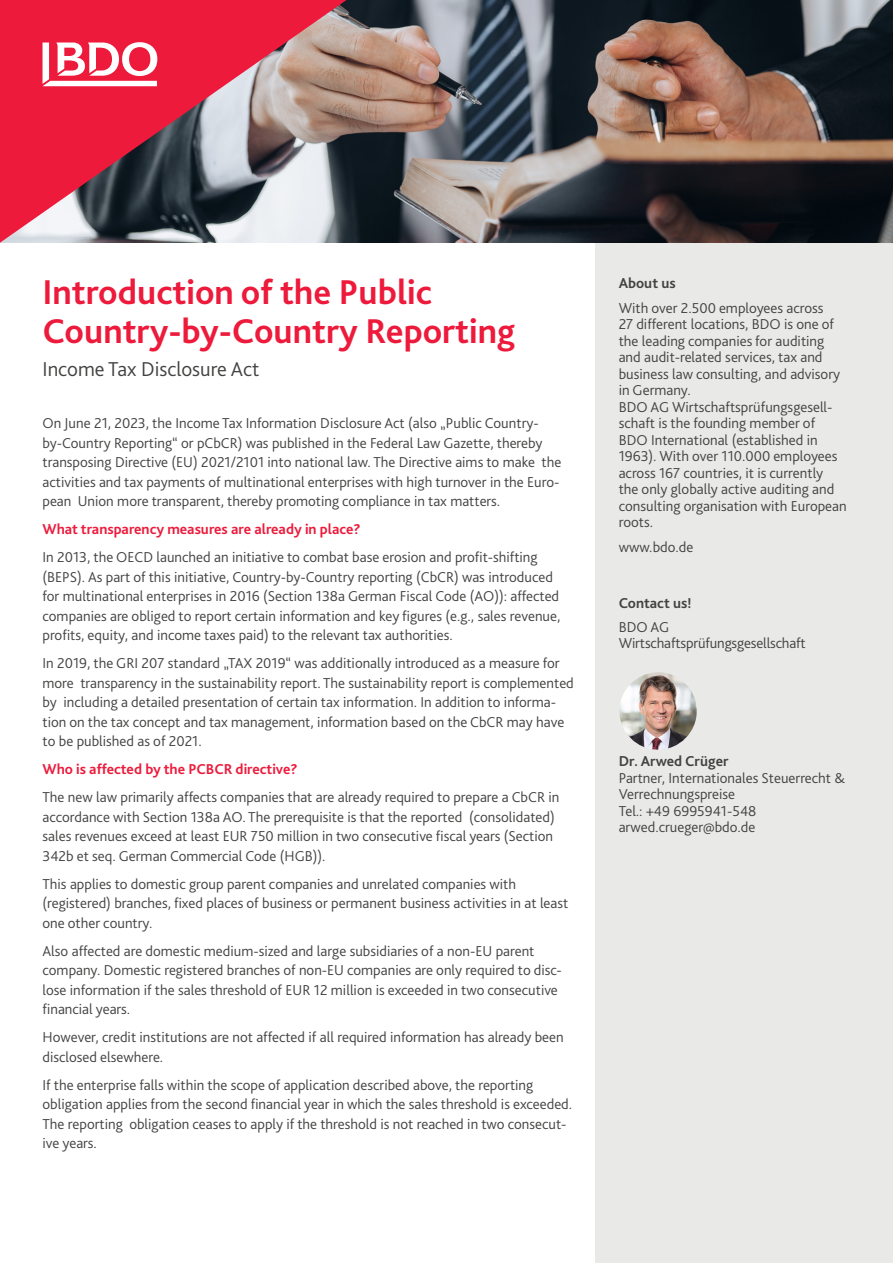
<style>
.page{position:relative;width:893px;height:1263px;background:#fff}
.page>*{position:absolute;margin:0;border:0;box-sizing:border-box;transform-origin:0 0}
.t1{font:700 36px/39px "Bliss Pro";color:#ed1a3b}
.t2{font:300 21px "Bliss Pro";color:#424241}
.t3{font:300 15px/19.5px "Bliss Pro";color:#424241}
.t4{font:700 15px "Bliss Pro";color:#ed1a3b}
.t5{font:700 15px "Bliss Pro";color:#424241}
</style>
<div class="page">
<div style="left:595px;top:242px;width:298px;height:1021px;background:#e9e9e8"></div>
<img style="left:346px;top:0;width:547px;height:242px">
<img style="left:619px;top:672px;width:78px;height:78px;border-radius:39px">
<svg style="left:0;top:0;width:346px;height:243px;background:#ba5768"></svg>
<svg style="left:43px;top:42px;width:114px;height:44px"></svg>
<h1 class="t1" style="left:43px;top:271px;width:474px">Introduction of the Public<br>Country-by-Country Reporting</h1>
<h2 class="t2" style="left:43px;top:356px;width:218px">Income Tax Disclosure Act</h2>
<p class="t3" style="left:43px;top:413px;width:520px">On June 21, 2023, the Income Tax Information Disclosure Act (also „Public Country&shy;by-Country Reporting“ or pCbCR) was published in the Federal Law Gazette, thereby transposing Directive (EU) 2021/2101 into national law. The Directive aims to make the activities and tax payments of multinational enterprises with high turnover in the Euro&shy;pean Union more transparent, thereby promoting compliance in tax matters.</p>
<p class="t4" style="left:43px;top:520px;width:320px">What transparency measures are already in place?</p>
<p class="t3" style="left:43px;top:547px;width:519px">In 2013, the OECD launched an initiative to combat base erosion and profit-shifting (BEPS). As part of this initiative, Country-by-Country reporting (CbCR) was introduced for multinational enterprises in 2016 (Section 138a German Fiscal Code (AO)): affected companies are obliged to report certain information and key figures (e.g., sales revenue, profits, equity, and income taxes paid) to the relevant tax authorities.</p>
<p class="t3" style="left:43px;top:653px;width:533px">In 2019, the GRI 207 standard „TAX 2019“ was additionally introduced as a measure for more transparency in the sustainability report. The sustainability report is complemented by including a detailed presentation of certain tax information. In addition to informa&shy;tion on the tax concept and tax management, information based on the CbCR may have to be published as of 2021.</p>
<p class="t4" style="left:43px;top:760px;width:257px">Who is affected by the PCBCR directive?</p>
<p class="t3" style="left:43px;top:787px;width:518px">The new law primarily affects companies that are already required to prepare a CbCR in accordance with Section 138a AO. The prerequisite is that the reported (consolidated) sales revenues exceed at least EUR 750 million in two consecutive fiscal years (Section 342b et seq. German Commercial Code (HGB)).</p>
<p class="t3" style="left:43px;top:874px;width:527px">This applies to domestic group parent companies and unrelated companies with (registered) branches, fixed places of business or permanent business activities in at least one other country.</p>
<p class="t3" style="left:43px;top:941px;width:521px">Also affected are domestic medium-sized and large subsidiaries of a non-EU parent company. Domestic registered branches of non-EU companies are only required to disc&shy;lose information if the sales threshold of EUR 12 million is exceeded in two consecutive financial years.</p>
<p class="t3" style="left:43px;top:1027px;width:523px">However, credit institutions are not affected if all required information has already been disclosed elsewhere.</p>
<p class="t3" style="left:43px;top:1075px;width:531px">If the enterprise falls within the scope of application described above, the reporting obligation applies from the second financial year in which the sales threshold is exceeded.<br>The reporting obligation ceases to apply if the threshold is not reached in two consecut&shy;ive years.</p>
<p class="t5" style="left:619px;top:273px;width:58px">About us</p>
<p class="t3" style="left:619px;top:299px;width:229px;line-height:16.5px">With over 2.500 employees across<br>27 different locations, BDO is one of the leading companies for auditing and audit-related services, tax and business law consulting, and advisory in Germany.<br>BDO AG Wirtschaftsprüfungsgesell&shy;schaft is the founding member of<br>BDO International (established in<br>1963). With over 110.000 employees across 167 countries, it is currently the only globally active auditing and consulting organisation with European roots.</p>
<p class="t3" style="left:619px;top:537px;width:76px">www.bdo.de</p>
<p class="t5" style="left:619px;top:594px;width:74px">Contact us!</p>
<p class="t3" style="left:619px;top:618px;width:189px;line-height:16.5px">BDO AG<br>Wirtschaftsprüfungsgesellschaft</p>
<p class="t5" style="left:619px;top:752px;width:111px">Dr. Arwed Crüger</p>
<p class="t3" style="left:619px;top:769px;width:228px;line-height:16.5px">Partner, Internationales Steuerrecht &amp;<br>Verrechnungspreise<br>Tel.: +49 6995941-548 arwed.crueger@bdo.de</p>
</div>
